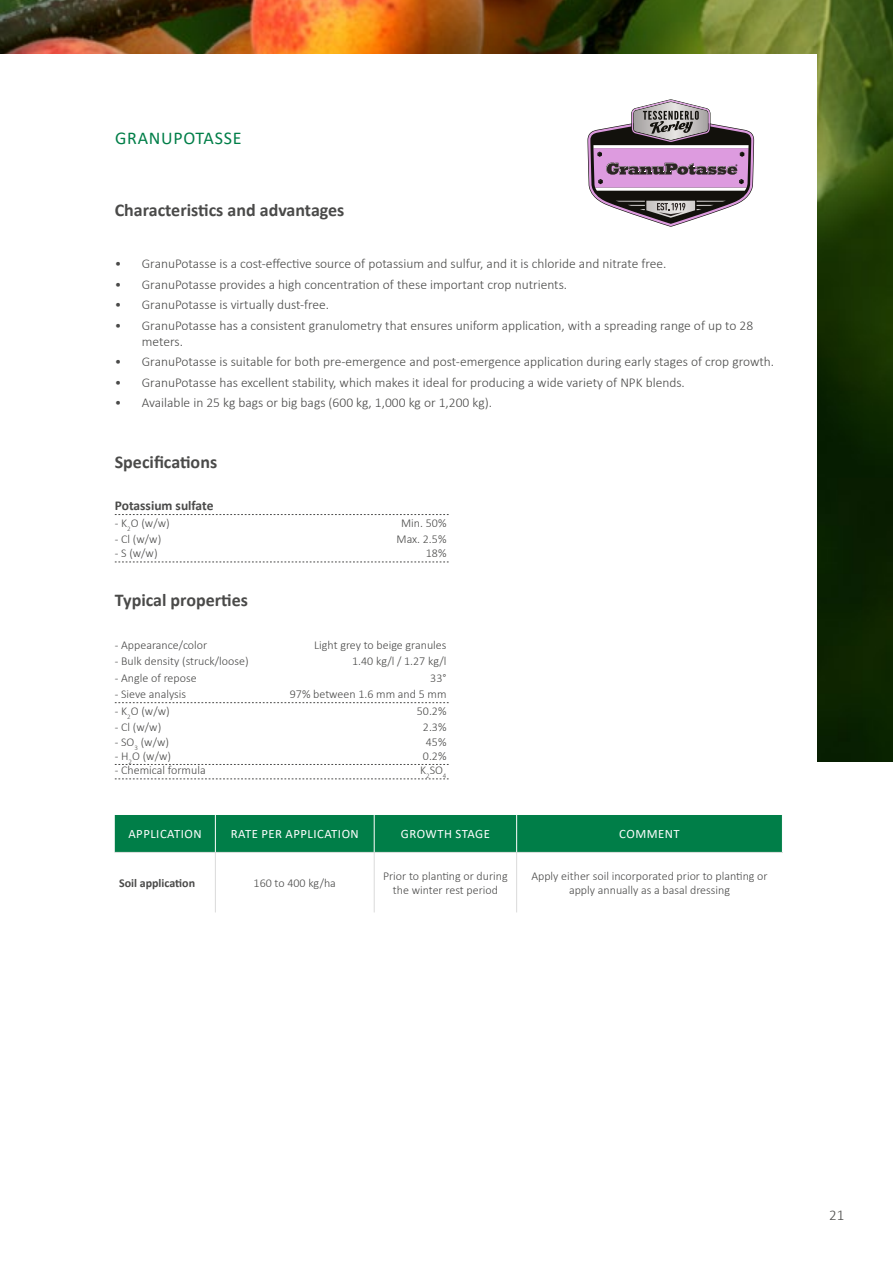
<style>
.page{position:relative;width:893px;height:1263px;background:#fff}
.page>*{position:absolute;margin:0;border:0;box-sizing:border-box;transform-origin:0 0}
.t1{font:700 18px "Calibri";color:#4a4a49}
.t2{font:18px "Calibri";letter-spacing:.04em;color:#007e48}
.t3{font:300 15px "Calibri";color:#4a4a49}
.t4{font:300 13.5px/16.2px "Calibri";color:#4a4a49}
.t5{font:700 13.5px "Calibri";color:#4a4a49}
.t6{font:12.75px "Calibri";letter-spacing:.04em;color:#fff}
.t7{font:300 12px/14.4px "Calibri";color:#4a4a49;text-align:center}
.t8{font:700 12px "Calibri";color:#4a4a49}
</style>
<div class="page">
<img style="left:0;top:0;width:893px;height:762px">
<div style="left:0;top:54px;width:817px;height:856px;background:#fff"></div>
<svg style="left:587px;top:99px;width:167px;height:128px"></svg>
<svg style="left:115px;top:514px;width:334px;height:1px"></svg>
<svg style="left:115px;top:562px;width:334px;height:1px"></svg>
<svg style="left:115px;top:702px;width:334px;height:1px"></svg>
<svg style="left:115px;top:764px;width:334px;height:1px"></svg>
<svg style="left:115px;top:779px;width:334px;height:1px"></svg>
<div style="left:115px;top:815px;width:667px;height:37px;background:#007e48"></div>
<hr style="left:215px;top:815px;width:1px;height:37px;background:#fff">
<hr style="left:374px;top:815px;width:1px;height:37px;background:#fff">
<hr style="left:516px;top:815px;width:1px;height:37px;background:#fff">
<hr style="left:115px;top:852px;width:100px;height:1px;background:#e0e0df">
<hr style="left:215px;top:852px;width:159px;height:1px;background:#e0e0df">
<hr style="left:374px;top:852px;width:143px;height:1px;background:#e0e0df">
<hr style="left:517px;top:852px;width:266px;height:1px;background:#e0e0df">
<hr style="left:215px;top:853px;width:1px;height:59px;background:#dadada">
<hr style="left:374px;top:853px;width:1px;height:59px;background:#dadada">
<hr style="left:516px;top:853px;width:1px;height:59px;background:#dadada">
<h1 class="t2" style="left:115px;top:126px;width:128px">GRANUPOTASSE</h1>
<h1 class="t1" style="left:115px;top:197px;width:231px">Characteristics and advantages</h1>
<p class="t4" style="left:115px;top:255px;width:553px">• GranuPotasse is a cost-effective source of potassium and sulfur, and it is chloride and nitrate free.</p>
<p class="t4" style="left:115px;top:276px;width:454px">• GranuPotasse provides a high concentration of these important crop nutrients.</p>
<p class="t4" style="left:115px;top:296px;width:216px">• GranuPotasse is virtually dust-free.</p>
<p class="t4" style="left:142px;top:317px;width:613px;text-indent:-27px">• GranuPotasse has a consistent granulometry that ensures uniform application, with a spreading range of up to 28 meters.</p>
<p class="t4" style="left:115px;top:354px;width:661px">• GranuPotasse is suitable for both pre-emergence and post-emergence application during early stages of crop growth.</p>
<p class="t4" style="left:115px;top:374px;width:572px">• GranuPotasse has excellent stability, which makes it ideal for producing a wide variety of NPK blends.</p>
<p class="t4" style="left:115px;top:394px;width:379px">• Available in 25 kg bags or big bags (600 kg, 1,000 kg or 1,200 kg).</p>
<h1 class="t1" style="left:115px;top:449px;width:104px">Specifications</h1>
<p class="t5" style="left:115px;top:496px;width:100px">Potassium sulfate</p>
<p class="t7" style="left:115px;top:515px;width:56px">- K<sub>2</sub>O (w/w)</p>
<p class="t7" style="left:401px;top:515px;width:47px">Min. 50%</p>
<p class="t7" style="left:115px;top:532px;width:48px">- Cl (w/w)</p>
<p class="t7" style="left:397px;top:532px;width:51px">Max. 2.5%</p>
<p class="t7" style="left:115px;top:546px;width:44px">- S (w/w)</p>
<p class="t7" style="left:426px;top:546px;width:22px">18%</p>
<h1 class="t1" style="left:115px;top:587px;width:135px">Typical properties</h1>
<p class="t7" style="left:115px;top:637px;width:94px">- Appearance/color</p>
<p class="t7" style="left:314px;top:637px;width:134px">Light grey to beige granules</p>
<p class="t7" style="left:115px;top:654px;width:135px">- Bulk density (struck/loose)</p>
<p class="t7" style="left:352px;top:654px;width:96px">1.40 kg/l / 1.27 kg/l</p>
<p class="t7" style="left:115px;top:670px;width:83px">- Angle of repose</p>
<p class="t7" style="left:430px;top:670px;width:18px">33°</p>
<p class="t7" style="left:115px;top:687px;width:73px">- Sieve analysis</p>
<p class="t7" style="left:290px;top:687px;width:158px">97% between 1.6 mm and 5 mm</p>
<p class="t7" style="left:115px;top:703px;width:56px">- K<sub>2</sub>O (w/w)</p>
<p class="t7" style="left:417px;top:703px;width:31px">50.2%</p>
<p class="t7" style="left:115px;top:720px;width:48px">- Cl (w/w)</p>
<p class="t7" style="left:423px;top:720px;width:25px">2.3%</p>
<p class="t7" style="left:115px;top:734px;width:56px">- SO<sub>3</sub> (w/w)</p>
<p class="t7" style="left:426px;top:734px;width:22px">45%</p>
<p class="t7" style="left:115px;top:749px;width:58px">- H<sub>2</sub>O (w/w)</p>
<p class="t7" style="left:423px;top:749px;width:25px">0.2%</p>
<p class="t7" style="left:115px;top:763px;width:92px">- Chemical formula</p>
<p class="t7" style="left:420px;top:763px;width:28px">K<sub>2</sub>SO<sub>4</sub></p>
<p class="t6" style="left:128px;top:825px;width:75px">APPLICATION</p>
<p class="t6" style="left:231px;top:825px;width:130px">RATE PER APPLICATION</p>
<p class="t6" style="left:401px;top:825px;width:91px">GROWTH STAGE</p>
<p class="t6" style="left:619px;top:825px;width:62px">COMMENT</p>
<p class="t8" style="left:119px;top:874px;width:78px">Soil application</p>
<p class="t7" style="left:254px;top:876px;width:84px">160 to 400 kg/ha</p>
<p class="t7" style="left:383px;top:868px;width:126px">Prior to planting or during the winter rest period</p>
<p class="t7" style="left:531px;top:868px;width:238px">Apply either soil incorporated prior to planting or apply annually as a basal dressing</p>
<p class="t3" style="left:829px;top:1206px;width:17px">21</p>
</div>
